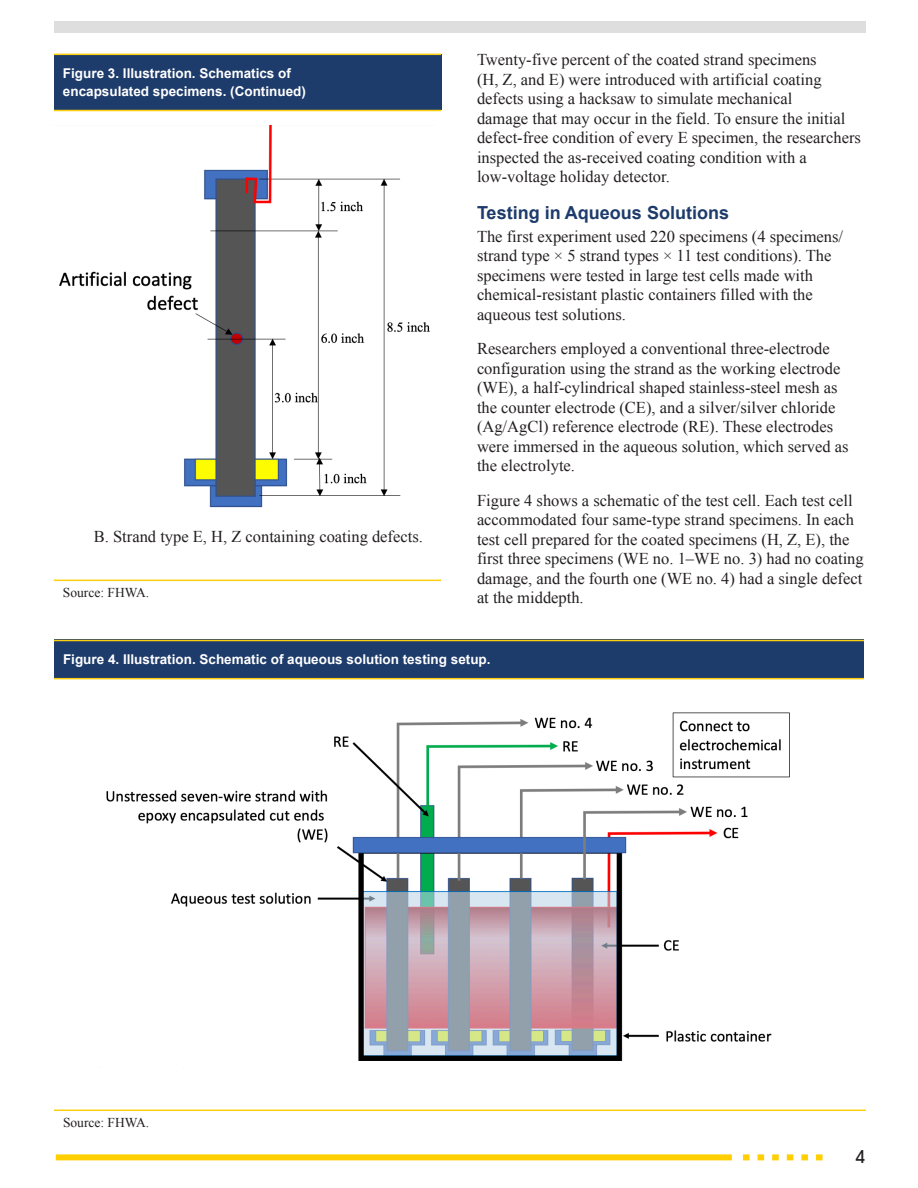
<style>
.page{position:relative;width:918px;height:1188px;background:#fff}
.page>*{position:absolute;margin:0;border:0;box-sizing:border-box;transform-origin:0 0}
.t1{font:700 18px "Arial";color:#1d3b6b}
.t2{font:500 18px "Avant Garde IT Cby BT";color:#231f20}
.t3{font:16.5px/19.5px "Times New Roman";color:#231f20}
.t4{font:700 13.5px/18px "Arial";color:#fff}
.t5{font:13.5px "Times New Roman";color:#231f20}
</style>
<div class="page">
<div style="left:54px;top:21px;width:812px;height:12px;background:#dedede"></div>
<svg style="left:743px;top:1154px;width:80px;height:6px"></svg>
<div style="left:56px;top:1154px;width:676px;height:6px;background:#ffcf01"></div>
<img style="left:59px;top:126px;width:371px;height:382px">
<div style="left:54px;top:54px;width:387px;height:56px;background:#1d3b6b"></div>
<hr style="left:54px;top:110px;width:387px;height:1px;background:#fccf0e">
<hr style="left:54px;top:54px;width:387px;height:1px;background:#fccf0e">
<hr style="left:54px;top:580px;width:387px;height:1px;background:#fccf0e">
<div style="left:54px;top:640px;width:810px;height:38px;background:#1d3b6b"></div>
<hr style="left:54px;top:678px;width:810px;height:1px;background:#fccf0e">
<hr style="left:54px;top:640px;width:810px;height:1px;background:#fccf0e">
<hr style="left:54px;top:1110px;width:812px;height:1px;background:#fccf0e">
<img style="left:106px;top:712px;width:684px;height:349px">
<p class="t4" style="left:63px;top:64px;width:245px">Figure 3. Illustration. Schematics of encapsulated specimens. (Continued)</p>
<p class="t3" style="left:94px;top:526px;width:331px">B. Strand type E, H, Z containing coating defects.</p>
<p class="t5" style="left:63px;top:584px;width:88px">Source: FHWA.</p>
<p class="t3" style="left:477px;top:50px;width:385px">Twenty-five percent of the coated strand specimens<br>(H, Z, and E) were introduced with artificial coating defects using a hacksaw to simulate mechanical<br>damage that may occur in the field. To ensure the initial defect-free condition of every E specimen, the researchers inspected the as-received coating condition with a low-voltage holiday detector.</p>
<h2 class="t1" style="left:477px;top:201px;width:254px">Testing in Aqueous Solutions</h2>
<p class="t3" style="left:477px;top:226px;width:368px">The first experiment used 220 specimens (4 specimens/ strand type × 5 strand types × 11 test conditions). The specimens were tested in large test cells made with chemical-resistant plastic containers filled with the aqueous test solutions.</p>
<p class="t3" style="left:477px;top:339px;width:373px">Researchers employed a conventional three-electrode configuration using the strand as the working electrode (WE), a half-cylindrical shaped stainless-steel mesh as the counter electrode (CE), and a silver/silver chloride (Ag/AgCl) reference electrode (RE). These electrodes were immersed in the aqueous solution, which served as the electrolyte.</p>
<p class="t3" style="left:477px;top:490px;width:388px">Figure 4 shows a schematic of the test cell. Each test cell accommodated four same-type strand specimens. In each test cell prepared for the coated specimens (H, Z, E), the first three specimens (WE no. 1–WE no. 3) had no coating damage, and the fourth one (WE no. 4) had a single defect at the middepth.</p>
<p class="t4" style="left:63px;top:651px;width:429px">Figure 4. Illustration. Schematic of aqueous solution testing setup.</p>
<p class="t5" style="left:63px;top:1114px;width:88px">Source: FHWA.</p>
<p class="t2" style="left:855px;top:1146px;width:12px">4</p>
</div>
